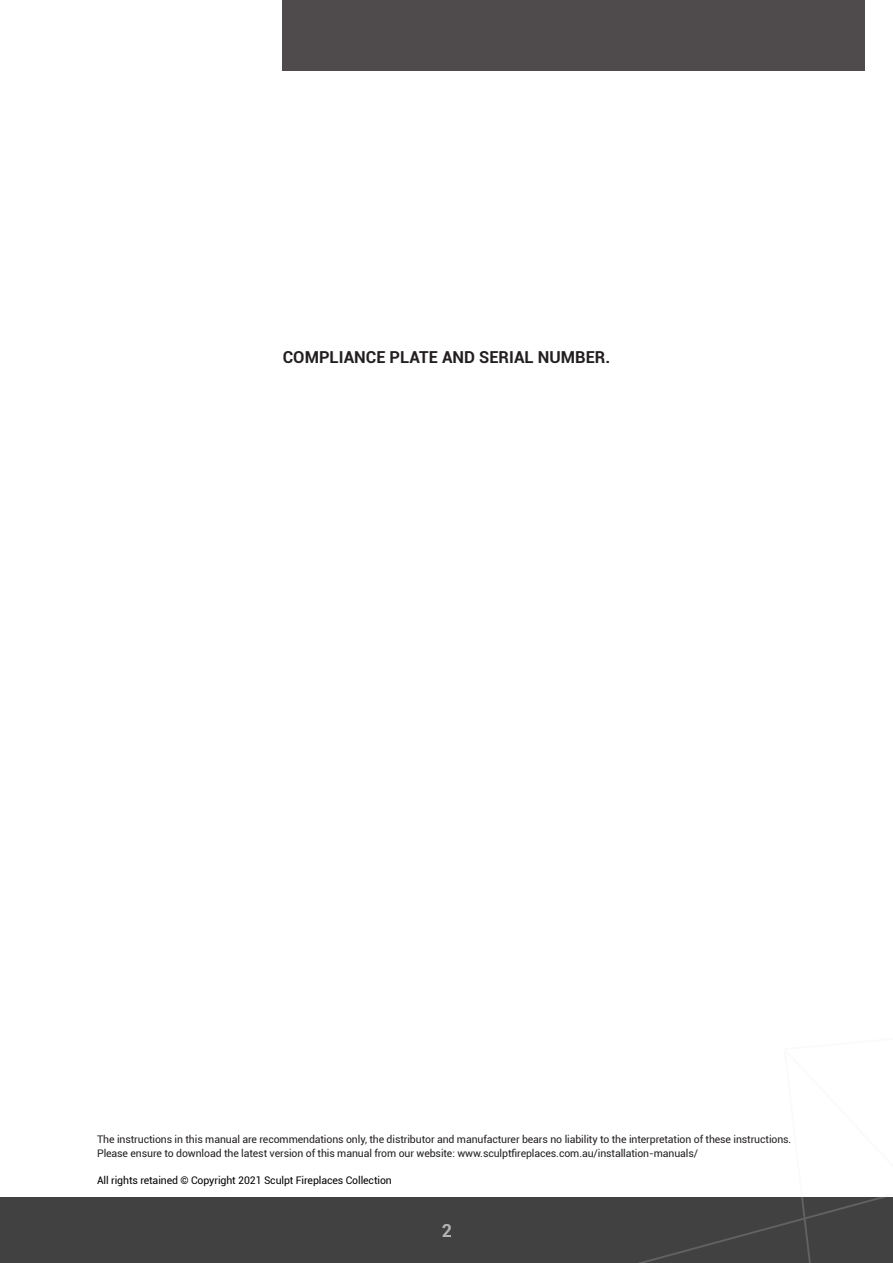
<style>
.page{position:relative;width:893px;height:1263px;background:#fff}
.page>*{position:absolute;margin:0;border:0;box-sizing:border-box;transform-origin:0 0}
.t1{font:700 18px "Roboto";color:#fff}
.t2{font:700 16.5px "Roboto";color:#231f20}
.t3{font:10.5px/13.5px "Roboto";letter-spacing:-.01em;color:#231f20}
.t4{font:10.5px "Roboto";letter-spacing:-.01em;color:#000}
</style>
<div class="page">
<div style="left:0;top:1197px;width:893px;height:66px;background:#414142"></div>
<svg style="left:638px;top:1197px;width:248px;height:66px"></svg>
<div style="left:282px;top:0;width:582px;height:71px;background:#4f4b4c"></div>
<h2 class="t2" style="left:283px;top:346px;width:329px">COMPLIANCE PLATE AND SERIAL NUMBER.</h2>
<p class="t3" style="left:97px;top:1132px;width:696px">The instructions in this manual are recommendations only, the distributor and manufacturer bears no liability to the interpretation of these instructions.<br>Please ensure to download the latest version of this manual from our website: www.sculptfireplaces.com.au/installation-manuals/</p>
<p class="t4" style="left:97px;top:1173px;width:296px">All rights retained © Copyright 2021 Sculpt Fireplaces Collection</p>
<h1 class="t1" style="left:441px;top:1218px;width:12px">2</h1>
</div>
